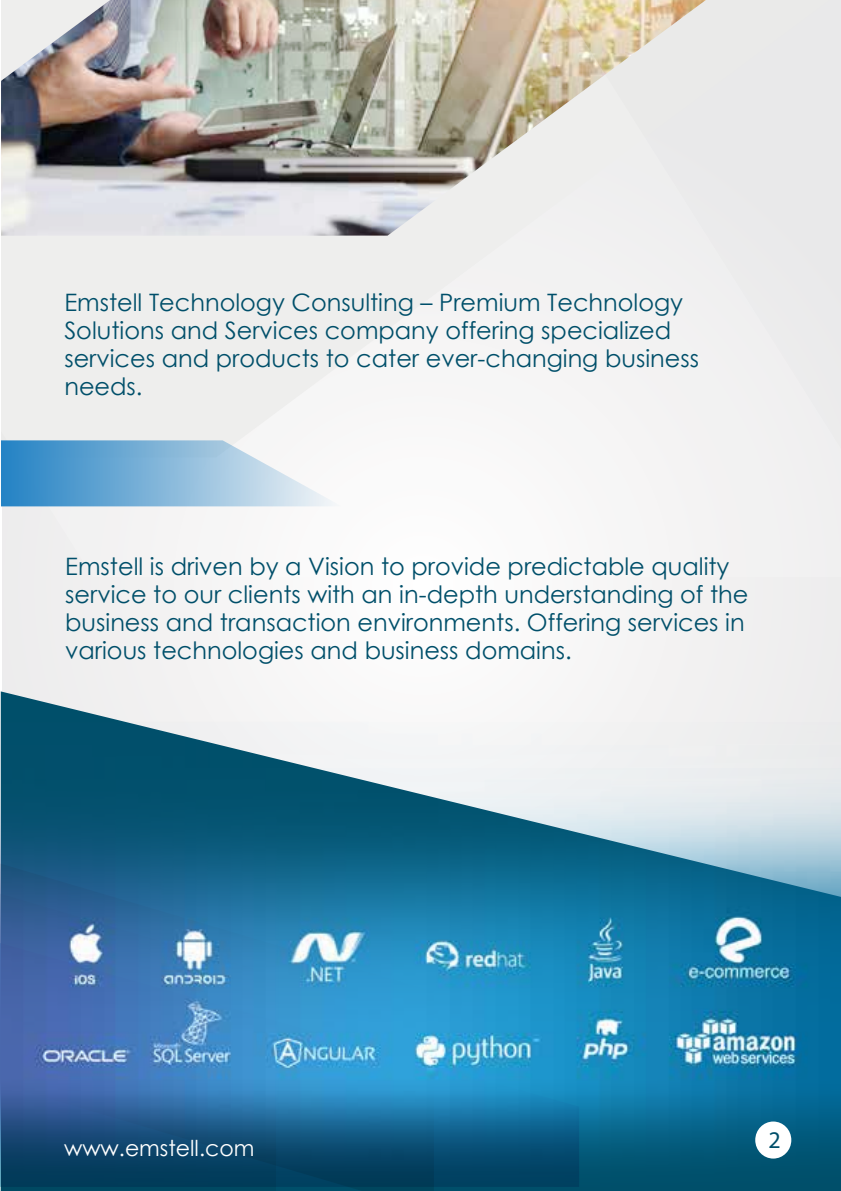
<style>
.page{position:relative;width:841px;height:1191px;background:#fff}
.page>*{position:absolute;margin:0;border:0;box-sizing:border-box;transform-origin:0 0}
.t1{font:24px/28px "Century Gothic";color:#004f6a}
.t2{font:24px "Myriad Pro";color:#004f6a}
.t3{font:22px "Century Gothic";color:#fff}
</style>
<div class="page">
<div style="left:3px;top:0;width:838px;height:1181px;background:#f5f4f4"></div>
<img style="left:1px;top:0;width:840px;height:577px">
<img style="left:1px;top:687px;width:840px;height:504px">
<div style="left:755px;top:1121px;width:36px;height:37px;background:#fff;border-radius:50%"></div>
<svg style="left:1px;top:440px;width:341px;height:66px"></svg>
<p class="t1" style="left:64px;top:288px;width:636px">Emstell Technology Consulting – Premium Technology Solutions and Services company offering specialized services and products to cater ever-changing business needs.</p>
<p class="t1" style="left:65px;top:551px;width:685px">Emstell is driven by a Vision to provide predictable quality service to our clients with an in-depth understanding of the business and transaction environments. Offering services in various technologies and business domains.</p>
<p class="t3" style="left:64px;top:1132px;width:192px">www.emstell.com</p>
<p class="t2" style="left:768px;top:1125px;width:14px">2</p>
</div>
